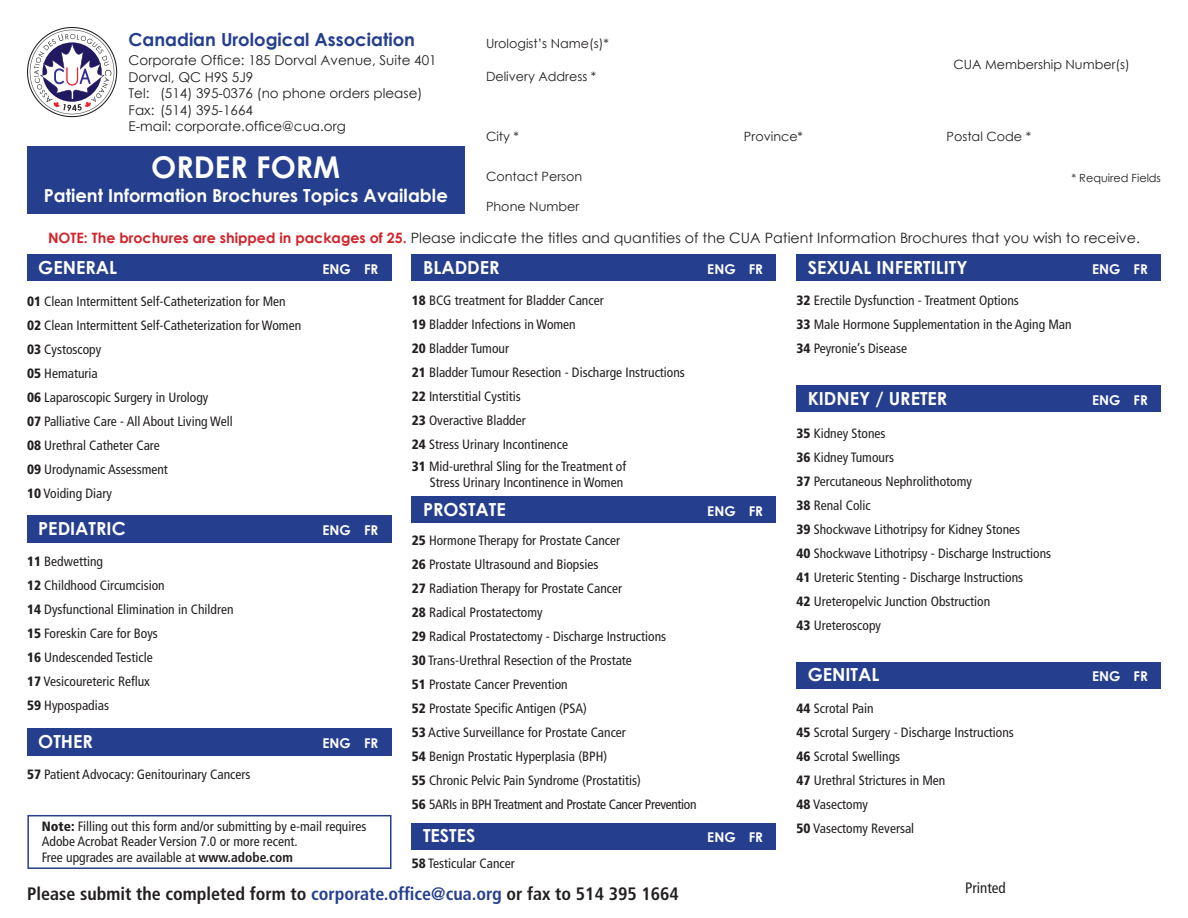
<style>
.page{position:relative;width:1188px;height:918px;background:#fff}
.page>*{position:absolute;margin:0;border:0;box-sizing:border-box;transform-origin:0 0}
.t1{font:700 30px "Century Gothic";color:#fff}
.t2{font:700 18px "Century Gothic";color:#fff}
.t3{font:700 condensed 18px "Frutiger";color:#231f20}
.t4{font:700 18px "Century Gothic";color:#253f8e}
.t5{font:condensed 15px "Frutiger";color:#231f20}
.t6{font:14.25px "Century Gothic";color:#231f20}
.t7{font:condensed 13.5px/16.5px "Frutiger";color:#231f20;text-align:right}
.t8{font:13.5px "Century Gothic";color:#231f20}
.t9{font:condensed 13.5px "Frutiger";letter-spacing:-.025em;color:#231f20}
.t10{font:700 13.5px "Century Gothic";color:#fff}
.t11{font:12.75px "Century Gothic";color:#231f20}
.t12{font:11.25px "Century Gothic";color:#231f20}
.s1{font-weight:700;color:#d1232a}
.s2{font-weight:900}
.s3{font-weight:700}
.s4{color:#253f8e}
</style>
<div class="page">
<div style="left:27px;top:146px;width:437px;height:67px;background:#253f8e"></div>
<div style="left:27px;top:254px;width:365px;height:27px;background:#253f8e"></div>
<div style="left:412px;top:254px;width:364px;height:27px;background:#253f8e"></div>
<div style="left:796px;top:254px;width:365px;height:27px;background:#253f8e"></div>
<div style="left:796px;top:385px;width:365px;height:27px;background:#253f8e"></div>
<div style="left:796px;top:662px;width:365px;height:27px;background:#253f8e"></div>
<div style="left:27px;top:515px;width:365px;height:27px;background:#253f8e"></div>
<div style="left:27px;top:728px;width:365px;height:27px;background:#253f8e"></div>
<div style="left:27px;top:815px;width:365px;height:54px;background:#fff;border:2px solid #253f8e"></div>
<div style="left:412px;top:496px;width:364px;height:27px;background:#253f8e"></div>
<div style="left:412px;top:823px;width:364px;height:27px;background:#253f8e"></div>
<svg style="left:27px;top:27px;width:90px;height:90px"></svg>
<p class="t4" style="left:129px;top:28px;width:288px">Canadian Urological Association</p>
<p class="t8" style="left:129px;top:51px;width:310px">Corporate Office: 185 Dorval Avenue, Suite 401</p>
<p class="t8" style="left:129px;top:67px;width:126px">Dorval, QC H9S 5J9</p>
<p class="t8" style="left:129px;top:84px;width:295px">Tel: (514) 395-0376 (no phone orders please)</p>
<p class="t8" style="left:129px;top:100px;width:126px">Fax: (514) 395-1664</p>
<p class="t8" style="left:129px;top:117px;width:219px">E-mail: corporate.office@cua.org</p>
<p class="t1" style="left:151px;top:148px;width:190px">ORDER FORM</p>
<p class="t2" style="left:44px;top:184px;width:406px">Patient Information Brochures Topics Available</p>
<p class="t11" style="left:486px;top:34px;width:124px">Urologist’s Name(s)*</p>
<p class="t11" style="left:486px;top:67px;width:112px">Delivery Address *</p>
<p class="t11" style="left:954px;top:56px;width:178px">CUA Membership Number(s)</p>
<p class="t11" style="left:486px;top:127px;width:35px">City *</p>
<p class="t11" style="left:744px;top:127px;width:61px">Province*</p>
<p class="t11" style="left:946px;top:127px;width:86px">Postal Code *</p>
<p class="t11" style="left:486px;top:168px;width:98px">Contact Person</p>
<p class="t11" style="left:486px;top:198px;width:95px">Phone Number</p>
<p class="t12" style="left:1071px;top:170px;width:91px">* Required Fields</p>
<p class="t6" style="left:48px;top:228px;width:1094px"><span class="s1">NOTE: The brochures are shipped in packages of 25.</span> Please indicate the titles and quantities of the CUA Patient Information Brochures that you wish to receive.</p>
<p class="t2" style="left:38px;top:256px;width:80px">GENERAL</p>
<p class="t10" style="left:323px;top:260px;width:57px">ENG FR</p>
<p class="t7" style="left:27px;top:293px;width:260px"><span class="s2">01</span> Clean Intermittent Self-Catheterization for Men</p>
<p class="t7" style="left:27px;top:317px;width:276px"><span class="s2">02</span> Clean Intermittent Self-Catheterization for Women</p>
<p class="t7" style="left:27px;top:341px;width:76px"><span class="s2">03</span> Cystoscopy</p>
<p class="t7" style="left:27px;top:365px;width:72px"><span class="s2">05</span> Hematuria</p>
<p class="t7" style="left:27px;top:389px;width:183px"><span class="s2">06</span> Laparoscopic Surgery in Urology</p>
<p class="t7" style="left:27px;top:413px;width:207px"><span class="s2">07</span> Palliative Care - All About Living Well</p>
<p class="t7" style="left:27px;top:437px;width:134px"><span class="s2">08</span> Urethral Catheter Care</p>
<p class="t7" style="left:27px;top:461px;width:142px"><span class="s2">09</span> Urodynamic Assessment</p>
<p class="t7" style="left:27px;top:485px;width:87px"><span class="s2">10</span> Voiding Diary</p>
<p class="t2" style="left:38px;top:517px;width:89px">PEDIATRIC</p>
<p class="t10" style="left:323px;top:522px;width:57px">ENG FR</p>
<p class="t7" style="left:27px;top:553px;width:78px"><span class="s2">11</span> Bedwetting</p>
<p class="t7" style="left:27px;top:577px;width:139px"><span class="s2">12</span> Childhood Circumcision</p>
<p class="t7" style="left:27px;top:601px;width:208px"><span class="s2">14</span> Dysfunctional Elimination in Children</p>
<p class="t7" style="left:27px;top:625px;width:132px"><span class="s2">15</span> Foreskin Care for Boys</p>
<p class="t7" style="left:27px;top:649px;width:127px"><span class="s2">16</span> Undescended Testicle</p>
<p class="t7" style="left:27px;top:673px;width:125px"><span class="s2">17</span> Vesicoureteric Reflux</p>
<p class="t7" style="left:27px;top:697px;width:83px"><span class="s2">59</span> Hypospadias</p>
<p class="t2" style="left:38px;top:730px;width:56px">OTHER</p>
<p class="t10" style="left:323px;top:735px;width:57px">ENG FR</p>
<p class="t7" style="left:27px;top:766px;width:225px"><span class="s2">57</span> Patient Advocacy: Genitourinary Cancers</p>
<p class="t7" style="left:42px;top:818px;width:326px;line-height:15.8px;text-align:left"><span class="s2">Note:</span> Filling out this form and/or submitting by e-mail requires<br>Adobe Acrobat Reader Version 7.0 or more recent.</p>
<p class="t7" style="left:42px;top:849px;width:253px">Free upgrades are available at <span class="s3">www.adobe.com</span></p>
<p class="t2" style="left:423px;top:256px;width:78px">BLADDER</p>
<p class="t10" style="left:707px;top:260px;width:57px">ENG FR</p>
<p class="t7" style="left:412px;top:292px;width:193px"><span class="s2">18</span> BCG treatment for Bladder Cancer</p>
<p class="t7" style="left:412px;top:316px;width:166px"><span class="s2">19</span> Bladder Infections in Women</p>
<p class="t7" style="left:412px;top:340px;width:99px"><span class="s2">20</span> Bladder Tumour</p>
<p class="t7" style="left:412px;top:364px;width:275px"><span class="s2">21</span> Bladder Tumour Resection - Discharge Instructions</p>
<p class="t7" style="left:412px;top:388px;width:111px"><span class="s2">22</span> Interstitial Cystitis</p>
<p class="t7" style="left:412px;top:412px;width:115px"><span class="s2">23</span> Overactive Bladder</p>
<p class="t7" style="left:412px;top:436px;width:158px"><span class="s2">24</span> Stress Urinary Incontinence</p>
<p class="t7" style="left:412px;top:458px;width:216px"><span class="s2">31</span> Mid-urethral Sling for the Treatment of<br>Stress Urinary Incontinence in Women</p>
<p class="t2" style="left:423px;top:498px;width:84px">PROSTATE</p>
<p class="t10" style="left:707px;top:502px;width:57px">ENG FR</p>
<p class="t7" style="left:412px;top:532px;width:210px"><span class="s2">25</span> Hormone Therapy for Prostate Cancer</p>
<p class="t7" style="left:412px;top:556px;width:188px"><span class="s2">26</span> Prostate Ultrasound and Biopsies</p>
<p class="t7" style="left:412px;top:580px;width:212px"><span class="s2">27</span> Radiation Therapy for Prostate Cancer</p>
<p class="t7" style="left:412px;top:604px;width:132px"><span class="s2">28</span> Radical Prostatectomy</p>
<p class="t7" style="left:412px;top:628px;width:256px"><span class="s2">29</span> Radical Prostatectomy - Discharge Instructions</p>
<p class="t7" style="left:412px;top:652px;width:222px"><span class="s2">30</span> Trans-Urethral Resection of the Prostate</p>
<p class="t7" style="left:412px;top:676px;width:157px"><span class="s2">51</span> Prostate Cancer Prevention</p>
<p class="t7" style="left:412px;top:700px;width:177px"><span class="s2">52</span> Prostate Specific Antigen (PSA)</p>
<p class="t7" style="left:412px;top:724px;width:216px"><span class="s2">53</span> Active Surveillance for Prostate Cancer</p>
<p class="t7" style="left:412px;top:748px;width:197px"><span class="s2">54</span> Benign Prostatic Hyperplasia (BPH)</p>
<p class="t7" style="left:412px;top:772px;width:231px"><span class="s2">55</span> Chronic Pelvic Pain Syndrome (Prostatitis)</p>
<p class="t9" style="left:412px;top:797px;width:286px"><span class="s2">56</span> 5ARIs in BPH Treatment and Prostate Cancer Prevention</p>
<p class="t2" style="left:423px;top:825px;width:54px">TESTES</p>
<p class="t10" style="left:707px;top:829px;width:57px">ENG FR</p>
<p class="t7" style="left:412px;top:856px;width:105px"><span class="s2">58</span> Testicular Cancer</p>
<p class="t3" style="left:27px;top:883px;width:653px">Please submit the completed form to <span class="s4">corporate.office@cua.org</span> or fax to 514 395 1664</p>
<p class="t2" style="left:808px;top:256px;width:161px">SEXUAL INFERTILITY</p>
<p class="t10" style="left:1092px;top:260px;width:57px">ENG FR</p>
<p class="t7" style="left:796px;top:292px;width:224px"><span class="s2">32</span> Erectile Dysfunction - Treatment Options</p>
<p class="t7" style="left:796px;top:316px;width:277px"><span class="s2">33</span> Male Hormone Supplementation in the Aging Man</p>
<p class="t7" style="left:796px;top:340px;width:112px"><span class="s2">34</span> Peyronie’s Disease</p>
<p class="t2" style="left:808px;top:387px;width:141px">KIDNEY / URETER</p>
<p class="t10" style="left:1092px;top:391px;width:57px">ENG FR</p>
<p class="t7" style="left:796px;top:425px;width:91px"><span class="s2">35</span> Kidney Stones</p>
<p class="t7" style="left:796px;top:449px;width:99px"><span class="s2">36</span> Kidney Tumours</p>
<p class="t7" style="left:796px;top:473px;width:177px"><span class="s2">37</span> Percutaneous Nephrolithotomy</p>
<p class="t7" style="left:796px;top:497px;width:76px"><span class="s2">38</span> Renal Colic</p>
<p class="t7" style="left:796px;top:521px;width:225px"><span class="s2">39</span> Shockwave Lithotripsy for Kidney Stones</p>
<p class="t7" style="left:796px;top:545px;width:256px"><span class="s2">40</span> Shockwave Lithotripsy - Discharge Instructions</p>
<p class="t7" style="left:796px;top:569px;width:228px"><span class="s2">41</span> Ureteric Stenting - Discharge Instructions</p>
<p class="t7" style="left:796px;top:593px;width:195px"><span class="s2">42</span> Ureteropelvic Junction Obstruction</p>
<p class="t7" style="left:796px;top:617px;width:86px"><span class="s2">43</span> Ureteroscopy</p>
<p class="t2" style="left:808px;top:664px;width:73px">GENITAL</p>
<p class="t10" style="left:1092px;top:668px;width:57px">ENG FR</p>
<p class="t7" style="left:796px;top:700px;width:79px"><span class="s2">44</span> Scrotal Pain</p>
<p class="t7" style="left:796px;top:724px;width:219px"><span class="s2">45</span> Scrotal Surgery - Discharge Instructions</p>
<p class="t7" style="left:796px;top:748px;width:105px"><span class="s2">46</span> Scrotal Swellings</p>
<p class="t7" style="left:796px;top:772px;width:150px"><span class="s2">47</span> Urethral Strictures in Men</p>
<p class="t7" style="left:796px;top:796px;width:73px"><span class="s2">48</span> Vasectomy</p>
<p class="t7" style="left:796px;top:820px;width:119px"><span class="s2">50</span> Vasectomy Reversal</p>
<p class="t5" style="left:965px;top:879px;width:42px">Printed</p>
</div>
